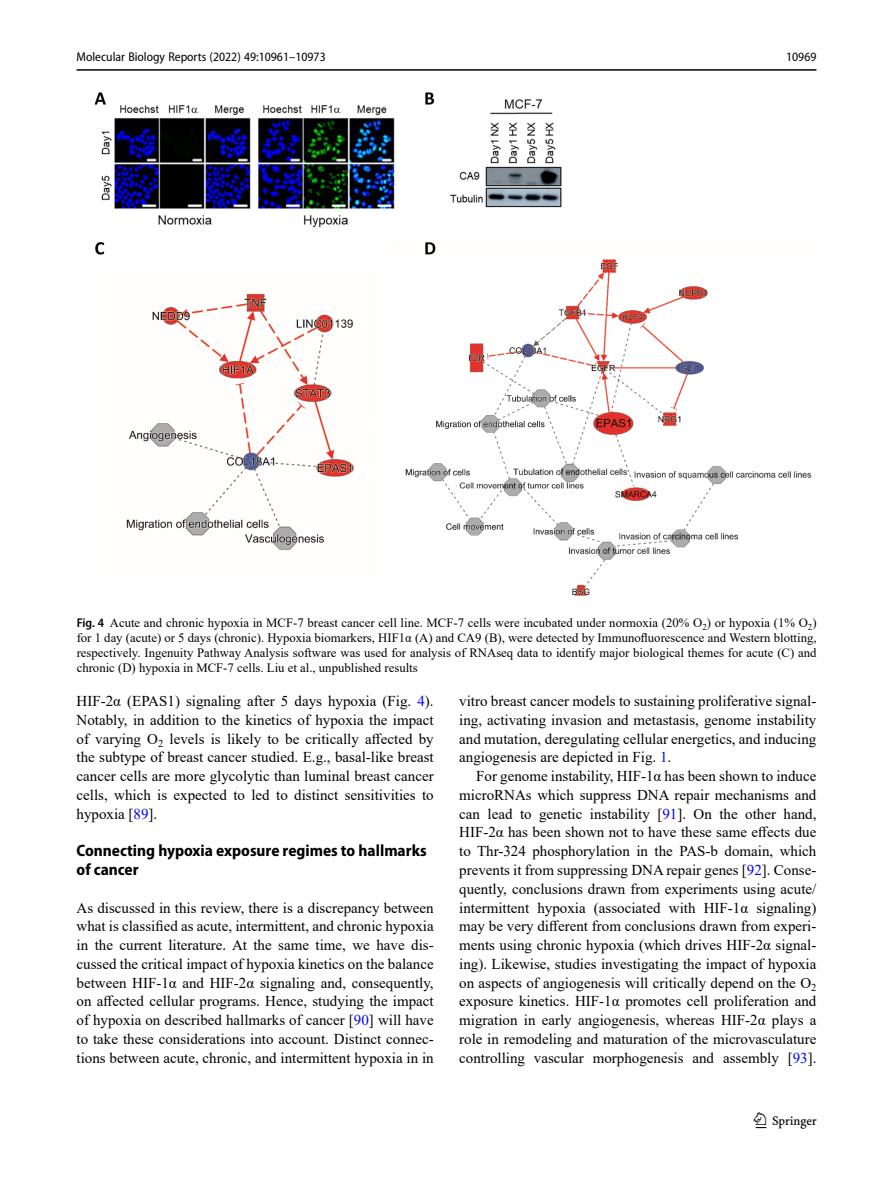
<style>
.page{position:relative;width:893px;height:1187px;background:#fff}
.page>*{position:absolute;margin:0;border:0;box-sizing:border-box;transform-origin:0 0}
.t1{font:22.5px "Springnew";color:#000}
.Head_2{font:700 semi-condensed 16.5px/18.8px "Myriad Pro";color:#000}
.Body_Text_Indent{font:15px/18.8px "Times New Roman";color:#000;text-align:justify}
.Body_Text{font:15px/18.8px "Times New Roman";color:#000;text-align:justify}
.Body_Text-2{font:15px/18.8px "Times New Roman PSMT2";color:#000;text-align:justify}
.Figure_Caption{font:12.75px/15px "Times New Roman";color:#000;text-align:justify}
.t2{font:semi-condensed 12.75px "Myriad Pro";color:#000}
.s1{font-family:"Myriad Pro";font-weight:600;font-stretch:semi-condensed}
.s2{font-family:"Times New Roman PSMT2";color:#00f}
.s3{font-family:"Times New Roman PSMT2"}
.s4{color:#00f}
.s5{font-family:"Times New Roman"}
</style>
<div class="page">
<hr style="left:77px;top:69px;width:739px;height:2px;background:#000">
<img style="left:94px;top:92px;width:718px;height:504px">
<p class="t2" style="left:77px;top:49px;width:251px">Molecular Biology Reports (2022) 49:10961–10973</p>
<p class="t2" style="left:786px;top:49px;width:32px">10969</p>
<p class="Figure_Caption" style="left:77px;top:615px;width:741px"><span class="s1">Fig. 4</span> Acute and chronic hypoxia in MCF-7 breast cancer cell line. MCF-7 cells were incubated under normoxia (20% O<sub>2</sub>) or hypoxia (1% O<sub>2</sub>) for 1 day (acute) or 5 days (chronic). Hypoxia biomarkers, HIF1α (A) and CA9 (B), were detected by Immunofluorescence and Western blotting, respectively. Ingenuity Pathway Analysis software was used for analysis of RNAseq data to identify major biological themes for acute (C) and chronic (D) hypoxia in MCF-7 cells. Liu et al., unpublished results</p>
<p class="Body_Text_Indent" style="left:77px;top:691px;width:359px">HIF-2α (EPAS1) signaling after 5 days hypoxia (Fig. <span class="s2">4</span>).<br>Notably, in addition to the kinetics of hypoxia the impact of varying O<sub>2</sub> levels is likely to be critically affected by the subtype of breast cancer studied. E.g., basal-like breast <span class="s3">cancer cells are more glycolytic than luminal breast cancer </span>cells, which is expected to led to distinct sensitivities to hypoxia [<span class="s4">89</span><span class="s3">].</span></p>
<p class="Head_2" style="left:77px;top:841px;width:352px">Connecting hypoxia exposure regimes to hallmarks of cancer</p>
<p class="Body_Text" style="left:77px;top:897px;width:359px"><span class="s3">As discussed in this review, there is a discrepancy between </span>what is classified as acute, intermittent, and chronic hypoxia <span class="s3">in the current literature. At the same time, we have dis&shy;</span>cussed the critical impact of hypoxia kinetics on the balance between HIF-1α and HIF-2α signaling and, consequently, on affected cellular programs. Hence, studying the impact of hypoxia on described hallmarks of cancer [<span class="s2">90</span><span class="s3">] will have </span>to take these considerations into account. Distinct connec&shy;tions between acute, chronic, and intermittent hypoxia in in</p>
<p class="Body_Text-2" style="left:459px;top:691px;width:359px"><span class="s5">vitro breast cancer models to sustaining proliferative signal&shy;</span>ing, activating invasion and metastasis, genome instability and mutation, deregulating cellular energetics, and inducing <span class="s5">angiogenesis are depicted in Fig.</span> <span class="s4">1</span>.</p>
<p class="Body_Text_Indent" style="left:459px;top:766px;width:359px;text-indent:17px">For genome instability, HIF-1α has been shown to induce microRNAs which suppress DNA repair mechanisms and <span class="s3">can lead to genetic instability [</span><span class="s2">91</span>]. On the other hand, HIF-2α has been shown not to have these same effects due <span class="s3">to Thr-324 phosphorylation in the PAS-b domain, which </span>prevents it from suppressing DNA repair genes [<span class="s2">92</span><span class="s3">]. Conse&shy;</span>quently, conclusions drawn from experiments using acute/ intermittent hypoxia (associated with HIF-1α signaling) may be very different from conclusions drawn from experi&shy;ments using chronic hypoxia (which drives HIF-2α signal&shy;ing). Likewise, studies investigating the impact of hypoxia on aspects of angiogenesis will critically depend on the O<sub>2 </sub>exposure kinetics. HIF-1α promotes cell proliferation and migration in early angiogenesis, whereas HIF-2α plays a role in remodeling and maturation of the microvasculature <span class="s3">controlling vascular morphogenesis and assembly [</span><span class="s2">93</span><span class="s3">].</span></p>
<h1 class="t1" style="left:756px;top:1107px;width:63px">1 3</h1>
</div>
